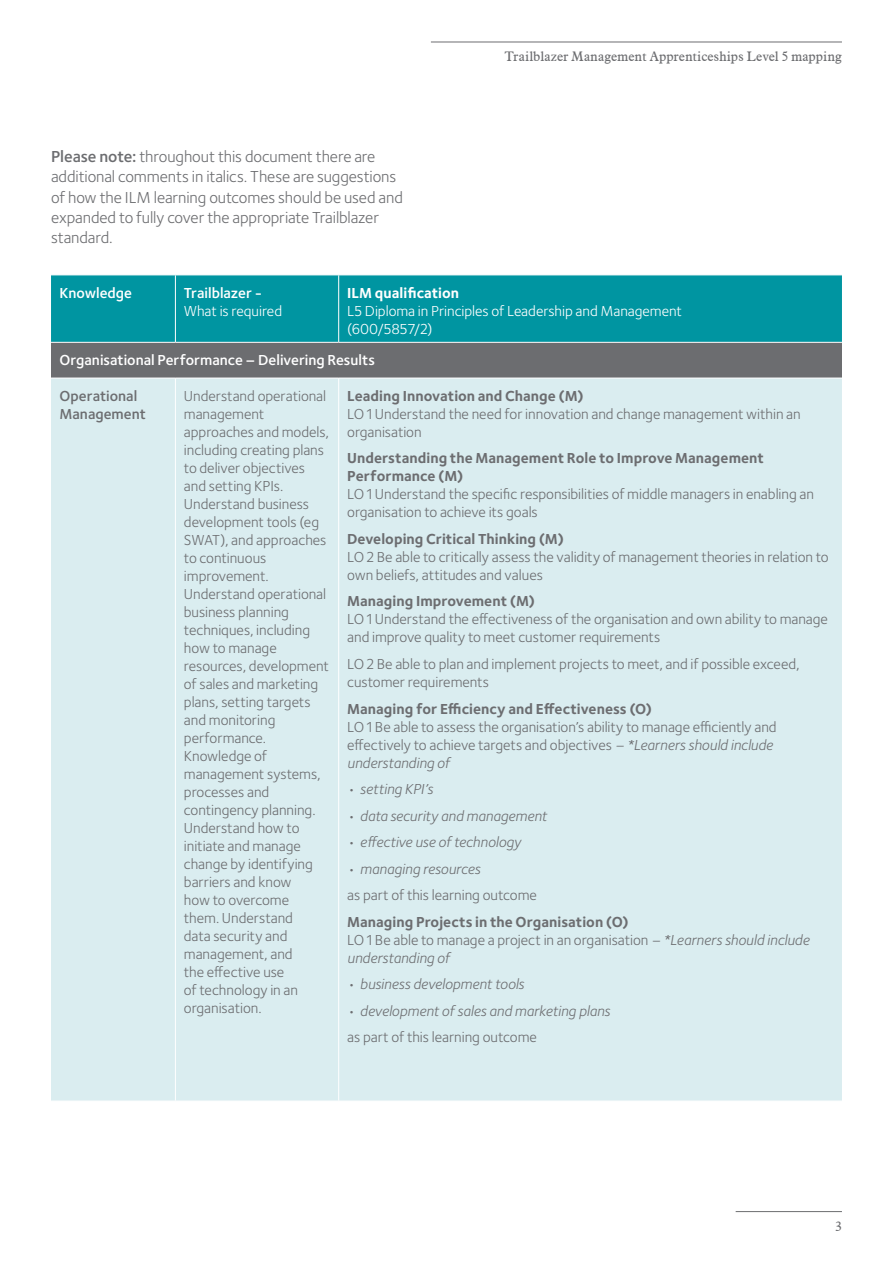
<style>
.page{position:relative;width:893px;height:1263px;background:#fff}
.page>*{position:absolute;margin:0;border:0;box-sizing:border-box;transform-origin:0 0}
._5_REP_BODYCOPY{font:16.5px/20.2px "Foundry Sterling";letter-spacing:-.005em;color:#6c6d70}
._3_body{font:15px/18px "Foundry Sterling";letter-spacing:-.005em;color:#6c6d70}
._2_italic{font:15px/18px "Foundry Sterling";color:#6c6d70}
._1{font:700 15px/18px "Foundry Sterling";letter-spacing:.005em;color:#6c6d70}
.t1{font:italic 15px "Foundry Sterling";letter-spacing:-.005em;color:#6c6d70}
._2_italic-2{font:15px/18px "Foundry Sterling";letter-spacing:-.005em;color:#fff}
._2_italic-3{font:600 15px "Foundry Sterling";color:#fff}
._2_italic-4{font:600 15px/18px "Foundry Sterling";color:#6c6d70}
._2_italic-5{font:700 15px "Foundry Sterling";color:#fff}
.t2{font:13.5px "Aldine 721 BT";letter-spacing:.005em;color:#6c6d70}
.s1{font-weight:600}
.s2{font-style:italic}
</style>
<div class="page">
<hr style="left:736px;top:1211px;width:106px;height:1px;background:#6c6d70">
<hr style="left:431px;top:42px;width:411px;height:1px;background:#6c6d70">
<div style="left:51px;top:276px;width:791px;height:66px;background:#0095a1"></div>
<div style="left:51px;top:342px;width:791px;height:36px;background:#6c6d70"></div>
<div style="left:51px;top:379px;width:791px;height:722px;background:#daedf0"></div>
<hr style="left:175px;top:275px;width:1px;height:67px;background:#fff">
<hr style="left:338px;top:275px;width:1px;height:67px;background:#fff">
<hr style="left:51px;top:342px;width:124px;height:1px;background:#fff">
<hr style="left:175px;top:342px;width:164px;height:1px;background:#fff">
<hr style="left:339px;top:342px;width:503px;height:1px;background:#fff">
<hr style="left:175px;top:378px;width:1px;height:723px;background:#fff">
<hr style="left:338px;top:378px;width:1px;height:723px;background:#fff">
<p class="_5_REP_BODYCOPY" style="left:51px;top:147px;width:353px"><span class="s1">Please note:</span> throughout this document there are additional comments in italics. These are suggestions of how the ILM learning outcomes should be used and expanded to fully cover the appropriate Trailblazer standard.</p>
<p class="t2" style="left:504px;top:48px;width:339px">Trailblazer Management Apprenticeships Level 5 mapping</p>
<p class="_2_italic-3" style="left:60px;top:284px;width:74px">Knowledge</p>
<p class="_2_italic-2" style="left:184px;top:284px;width:100px"><span class="s1">Trailblazer -<br></span>What is required</p>
<p class="_2_italic-5" style="left:347px;top:284px;width:113px">ILM qualification</p>
<p class="_2_italic-2" style="left:347px;top:302px;width:336px">L5 Diploma in Principles of Leadership and Management</p>
<p class="_2_italic-2" style="left:347px;top:320px;width:87px">(600/5857/2)</p>
<p class="_2_italic-3" style="left:60px;top:351px;width:317px">Organisational Performance – Delivering Results</p>
<p class="_2_italic-4" style="left:60px;top:387px;width:88px">Operational<br>Management</p>
<p class="_2_italic" style="left:184px;top:387px;width:147px">Understand operational management approaches and models, including creating plans to deliver objectives and setting KPIs.<br>Understand business development tools (eg<br>SWAT), and approaches to continuous improvement.<br>Understand operational business planning techniques, including how to manage resources, development of sales and marketing plans, setting targets and monitoring performance.<br>Knowledge of management systems, processes and contingency planning.<br>Understand how to initiate and manage change by identifying barriers and know<br>how to overcome<br>them. Understand<br>data security and management, and<br>the effective use<br>of technology in an organisation.</p>
<p class="_1" style="left:347px;top:388px;width:238px">Leading Innovation and Change (M)</p>
<p class="_3_body" style="left:347px;top:405px;width:455px">LO 1 Understand the need for innovation and change management within an organisation</p>
<p class="_1" style="left:347px;top:450px;width:418px">Understanding the Management Role to Improve Management<br>Performance (M)</p>
<p class="_3_body" style="left:347px;top:486px;width:468px">LO 1 Understand the specific responsibilities of middle managers in enabling an organisation to achieve its goals</p>
<p class="_1" style="left:347px;top:531px;width:218px">Developing Critical Thinking (M)</p>
<p class="_3_body" style="left:347px;top:548px;width:483px">LO 2 Be able to critically assess the validity of management theories in relation to own beliefs, attitudes and values</p>
<p class="_1" style="left:347px;top:593px;width:189px">Managing Improvement (M)</p>
<p class="_3_body" style="left:347px;top:611px;width:482px">LO 1 Understand the effectiveness of the organisation and own ability to manage and improve quality to meet customer requirements</p>
<p class="_3_body" style="left:347px;top:655px;width:454px">LO 2 Be able to plan and implement projects to meet, and if possible exceed, customer requirements</p>
<p class="_1" style="left:347px;top:700px;width:307px">Managing for Efficiency and Effectiveness (O)</p>
<p class="_3_body" style="left:347px;top:718px;width:431px">LO 1 Be able to assess the organisation’s ability to manage efficiently and effectively to achieve targets and objectives <span class="s2">– *Learners should include understanding of</span></p>
<p class="t1" style="left:347px;top:780px;width:87px">• setting KPI’s</p>
<p class="t1" style="left:347px;top:807px;width:201px">• data security and management</p>
<p class="t1" style="left:347px;top:833px;width:175px">• effective use of technology</p>
<p class="t1" style="left:347px;top:860px;width:135px">• managing resources</p>
<p class="_3_body" style="left:347px;top:886px;width:191px">as part of this learning outcome</p>
<p class="_1" style="left:347px;top:913px;width:283px">Managing Projects in the Organisation (O)</p>
<p class="_3_body" style="left:347px;top:931px;width:464px">LO 1 Be able to manage a project in an organisation <span class="s2">– *Learners should include understanding of</span></p>
<p class="t1" style="left:347px;top:975px;width:179px">• business development tools</p>
<p class="t1" style="left:347px;top:1002px;width:265px">• development of sales and marketing plans</p>
<p class="_3_body" style="left:347px;top:1028px;width:191px">as part of this learning outcome</p>
<p class="t2" style="left:835px;top:1218px;width:8px">3</p>
</div>
